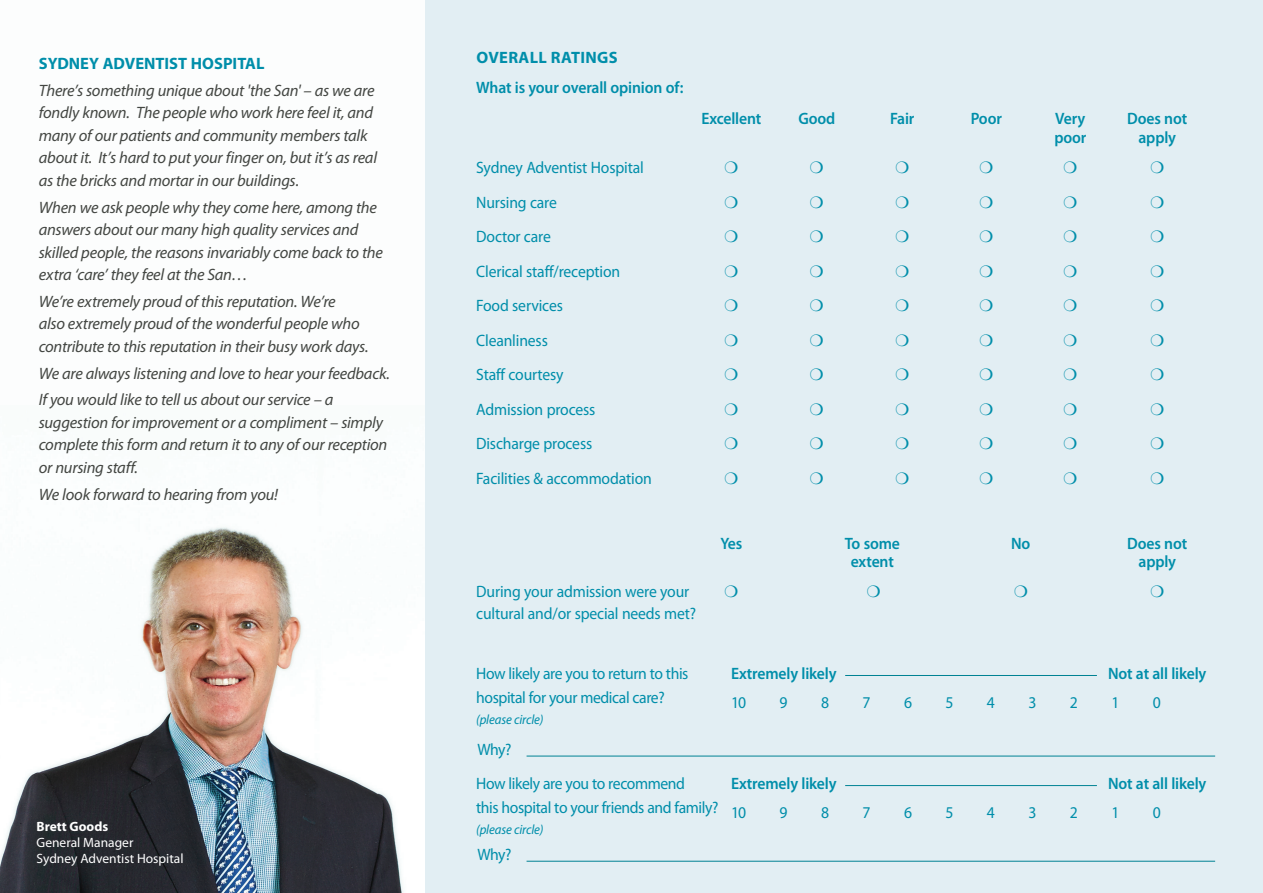
<style>
.page{position:relative;width:1263px;height:893px;background:#fff}
.page>*{position:absolute;margin:0;border:0;box-sizing:border-box;transform-origin:0 0}
.t1{font:italic 16.5px/22.5px "Myriad Pro";letter-spacing:-.015em;color:#434642}
.t2{font:16.5px "Myriad Pro";letter-spacing:-.01em;color:#008eaa;scale:.95 1}
.t3{font:600 16.5px "Myriad Pro";letter-spacing:-.01em;color:#008eaa;scale:.95 1}
.t4{font:700 16.5px "Myriad Pro";color:#008eaa}
.t5{font:700 16.5px "Myriad Pro";letter-spacing:.02em;color:#008eaa}
.t6{font:13.5px/16.2px "Myriad Pro";color:#fff}
.t7{font:italic 13.5px "Myriad Pro";letter-spacing:-.01em;color:#008eaa;scale:.95 1}
.t8{font:700 13.5px "Myriad Pro";color:#fff}
</style>
<div class="page">
<img style="left:0;top:527px;width:404px;height:366px">
<div style="left:425px;top:0;width:838px;height:893px;background:#e2eef3"></div>
<hr style="left:845px;top:675px;width:252px;height:1px;background:#008293">
<hr style="left:845px;top:785px;width:252px;height:1px;background:#008293">
<hr style="left:526px;top:861px;width:689px;height:1px;background:#008293">
<hr style="left:526px;top:756px;width:689px;height:1px;background:#008293">
<p class="t4" style="left:39px;top:53px;width:227px">SYDNEY ADVENTIST HOSPITAL</p>
<p class="t1" style="left:39px;top:79px;width:340px">There’s something unique about 'the San' – as we are fondly known. The people who work here feel it, and many of our patients and community members talk about it. It’s hard to put your finger on, but it’s as real as the bricks and mortar in our buildings.</p>
<p class="t1" style="left:39px;top:196px;width:346px">When we ask people why they come here, among the answers about our many high quality services and skilled people, the reasons invariably come back to the extra ‘care’ they feel at the San…</p>
<p class="t1" style="left:39px;top:290px;width:331px">We’re extremely proud of this reputation. We’re<br>also extremely proud of the wonderful people who contribute to this reputation in their busy work days.</p>
<p class="t1" style="left:39px;top:360px;width:353px;line-height:26.7px">We are always listening and love to hear your feedback.<br>If you would like to tell us about our service – a</p>
<p class="t1" style="left:39px;top:411px;width:350px">suggestion for improvement or a compliment – simply complete this form and return it to any of our reception or nursing staff.</p>
<p class="t1" style="left:39px;top:483px;width:241px">We look forward to hearing from you!</p>
<p class="t5" style="left:476px;top:46px;width:143px">OVERALL RATINGS</p>
<p class="t3" style="left:476px;top:77px;width:220px">What is your overall opinion of:</p>
<p class="t2" style="left:476px;top:158px;width:178px">Sydney Adventist Hospital</p>
<p class="t2" style="left:476px;top:192px;width:86px">Nursing care</p>
<p class="t2" style="left:476px;top:227px;width:80px">Doctor care</p>
<p class="t2" style="left:476px;top:261px;width:153px">Clerical staff/reception</p>
<p class="t2" style="left:476px;top:296px;width:93px">Food services</p>
<p class="t2" style="left:476px;top:330px;width:77px">Cleanliness</p>
<p class="t2" style="left:476px;top:365px;width:94px">Staff courtesy</p>
<p class="t2" style="left:476px;top:399px;width:127px">Admission process</p>
<p class="t2" style="left:476px;top:434px;width:124px">Discharge process</p>
<p class="t2" style="left:476px;top:468px;width:186px">Facilities &amp; accommodation</p>
<p class="t3" style="left:701px;top:108px;width:64px">Excellent</p>
<p class="t3" style="left:798px;top:108px;width:40px">Good</p>
<p class="t3" style="left:890px;top:108px;width:27px">Fair</p>
<p class="t3" style="left:971px;top:108px;width:34px">Poor</p>
<p class="t3" style="left:1055px;top:108px;width:33px">Very</p>
<p class="t3" style="left:1127px;top:108px;width:65px">Does not</p>
<p class="t3" style="left:1054px;top:127px;width:35px">poor</p>
<p class="t3" style="left:1138px;top:127px;width:41px">apply</p>
<p class="t3" style="left:720px;top:533px;width:25px">Yes</p>
<p class="t3" style="left:845px;top:533px;width:60px">To some</p>
<p class="t3" style="left:1011px;top:533px;width:22px">No</p>
<p class="t3" style="left:1127px;top:533px;width:65px">Does not</p>
<p class="t3" style="left:851px;top:551px;width:47px">extent</p>
<p class="t3" style="left:1138px;top:551px;width:41px">apply</p>
<p class="t2" style="left:476px;top:581px;width:226px">During your admission were your</p>
<p class="t2" style="left:476px;top:603px;width:233px">cultural and/or special needs met?</p>
<p class="t2" style="left:476px;top:663px;width:225px">How likely are you to return to this</p>
<p class="t3" style="left:731px;top:663px;width:112px">Extremely likely</p>
<p class="t3" style="left:1108px;top:663px;width:105px">Not at all likely</p>
<p class="t2" style="left:476px;top:687px;width:200px">hospital for your medical care?</p>
<p class="t2" style="left:731px;top:692px;width:17px">10</p>
<p class="t2" style="left:780px;top:692px;width:10px">9</p>
<p class="t2" style="left:821px;top:692px;width:10px">8</p>
<p class="t2" style="left:862px;top:692px;width:10px">7</p>
<p class="t2" style="left:904px;top:692px;width:10px">6</p>
<p class="t2" style="left:945px;top:692px;width:10px">5</p>
<p class="t2" style="left:987px;top:692px;width:10px">4</p>
<p class="t2" style="left:1028px;top:692px;width:10px">3</p>
<p class="t2" style="left:1070px;top:692px;width:10px">2</p>
<p class="t2" style="left:1111px;top:692px;width:10px">1</p>
<p class="t2" style="left:1153px;top:692px;width:10px">0</p>
<p class="t7" style="left:476px;top:711px;width:72px">(please circle)</p>
<p class="t2" style="left:477px;top:739px;width:37px">Why?</p>
<p class="t2" style="left:476px;top:773px;width:221px">How likely are you to recommend</p>
<p class="t3" style="left:731px;top:773px;width:112px">Extremely likely</p>
<p class="t3" style="left:1108px;top:773px;width:105px">Not at all likely</p>
<p class="t2" style="left:476px;top:797px;width:286px">this hospital to your friends and family? 10</p>
<p class="t2" style="left:780px;top:802px;width:10px">9</p>
<p class="t2" style="left:821px;top:802px;width:10px">8</p>
<p class="t2" style="left:862px;top:802px;width:10px">7</p>
<p class="t2" style="left:904px;top:802px;width:10px">6</p>
<p class="t2" style="left:945px;top:802px;width:10px">5</p>
<p class="t2" style="left:987px;top:802px;width:10px">4</p>
<p class="t2" style="left:1028px;top:802px;width:10px">3</p>
<p class="t2" style="left:1070px;top:802px;width:10px">2</p>
<p class="t2" style="left:1111px;top:802px;width:10px">1</p>
<p class="t2" style="left:1153px;top:802px;width:10px">0</p>
<p class="t7" style="left:476px;top:821px;width:72px">(please circle)</p>
<p class="t8" style="left:37px;top:818px;width:73px">Brett Goods</p>
<p class="t6" style="left:37px;top:834px;width:149px">General Manager<br>Sydney Adventist Hospital</p>
<p class="t2" style="left:477px;top:844px;width:37px">Why?</p>
</div>
